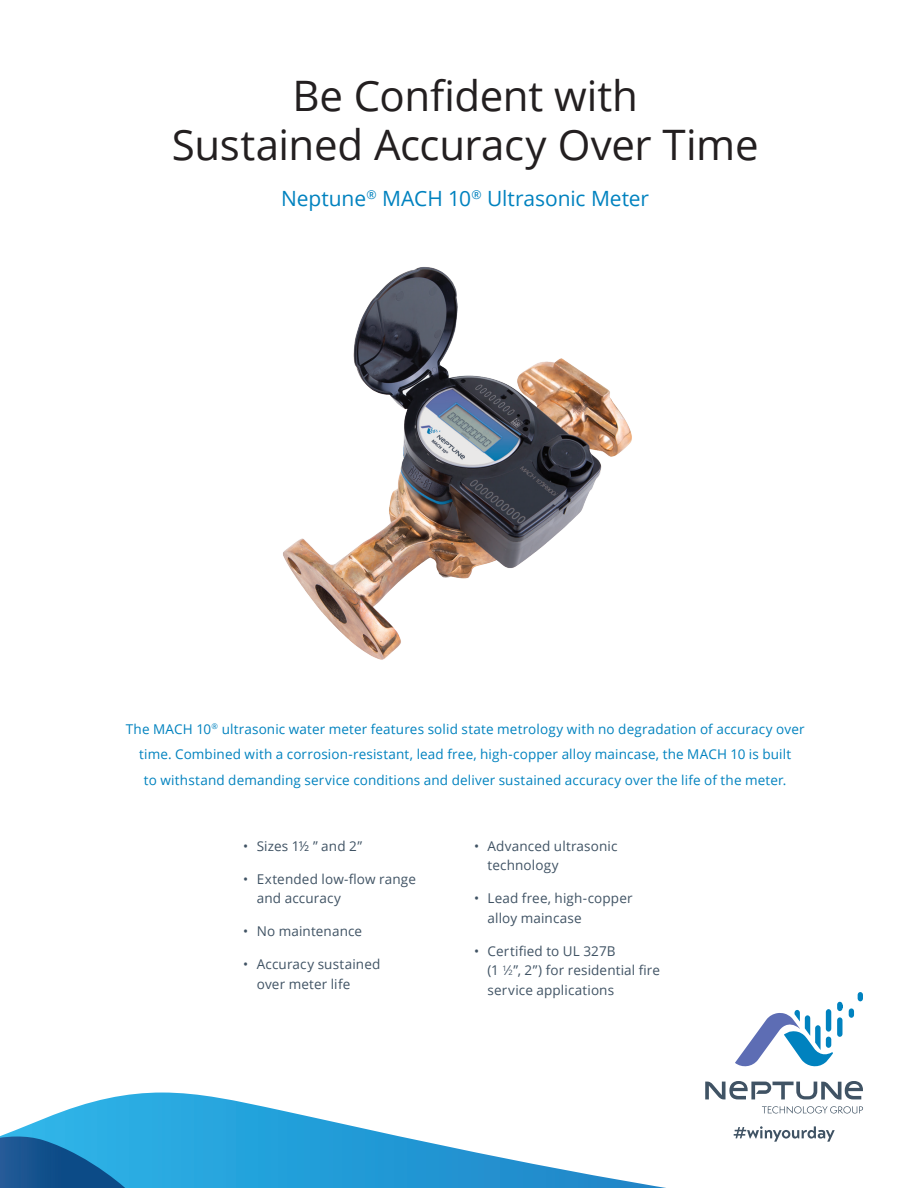
<style>
.page{position:relative;width:918px;height:1188px;background:#fff}
.page>*{position:absolute;margin:0;border:0;box-sizing:border-box;transform-origin:0 0}
.t1{font:42px/49.5px "Open Sans";letter-spacing:-.01em;color:#231f20;text-align:center}
.t2{font:21px "Open Sans";letter-spacing:-.005em;color:#0082bf}
.t3{font:13.5px/25.5px "Open Sans";letter-spacing:.01em;color:#0082bf;text-align:center}
.t4{font:13.5px/19.5px "Open Sans";letter-spacing:.01em;color:#405364}
.s1{font-size:7.35px}
</style>
<div class="page">
<svg style="left:0;top:1093px;width:666px;height:95px"></svg>
<svg style="left:0;top:1137px;width:131px;height:51px;background:#1c70aa"></svg>
<svg style="left:762px;top:1106px;width:101px;height:8px"></svg>
<svg style="left:705px;top:1081px;width:158px;height:19px"></svg>
<div style="left:858px;top:992px;width:5px;height:9px;background:#0082bf;border-radius:3px"></div>
<div style="left:849px;top:1008px;width:5px;height:10px;background:#0082bf;border-radius:3px"></div>
<svg style="left:735px;top:1010px;width:98px;height:57px"></svg>
<div style="left:837px;top:1017px;width:5px;height:20px;background:#0082bf;border-radius:3px"></div>
<div style="left:837px;top:1002px;width:5px;height:9px;background:#0082bf;border-radius:3px"></div>
<svg style="left:734px;top:1126px;width:101px;height:16px"></svg>
<img style="left:283px;top:267px;width:349px;height:393px">
<h1 class="t1" style="left:172px;top:70px;width:588px">Be Confident with<br>Sustained Accuracy Over Time</h1>
<h2 class="t2" style="left:281px;top:184px;width:370px">Neptune<sup>®</sup> MACH 10<sup>®</sup> Ultrasonic Meter</h2>
<p class="t3" style="left:126px;top:716px;width:680px">The MACH 10<sup>®</sup> ultrasonic water meter features solid state metrology with no degradation of accuracy over time. Combined with a corrosion-resistant, lead free, high-copper alloy maincase, the MACH 10 is built<br>to withstand demanding service conditions and deliver sustained accuracy over the life of the meter.</p>
<p class="t4" style="left:243px;top:836px;width:120px">• Sizes 1½ ” and 2”</p>
<p class="t4" style="left:257px;top:869px;width:161px;text-indent:-14px">• Extended low-flow range and accuracy</p>
<p class="t4" style="left:243px;top:921px;width:120px">• No maintenance</p>
<p class="t4" style="left:257px;top:954px;width:125px;text-indent:-14px">• Accuracy sustained over meter life</p>
<p class="t4" style="left:488px;top:836px;width:132px;text-indent:-14px">• Advanced ultrasonic technology</p>
<p class="t4" style="left:488px;top:888px;width:147px;text-indent:-14px">• Lead free, high-copper alloy maincase</p>
<p class="t4" style="left:488px;top:941px;width:174px;text-indent:-13px">• Certified to UL 327B<br>(1 <sup>1</sup>⁄<span class="s1">2</span>”, 2”) for residential fire service applications</p>
</div>
